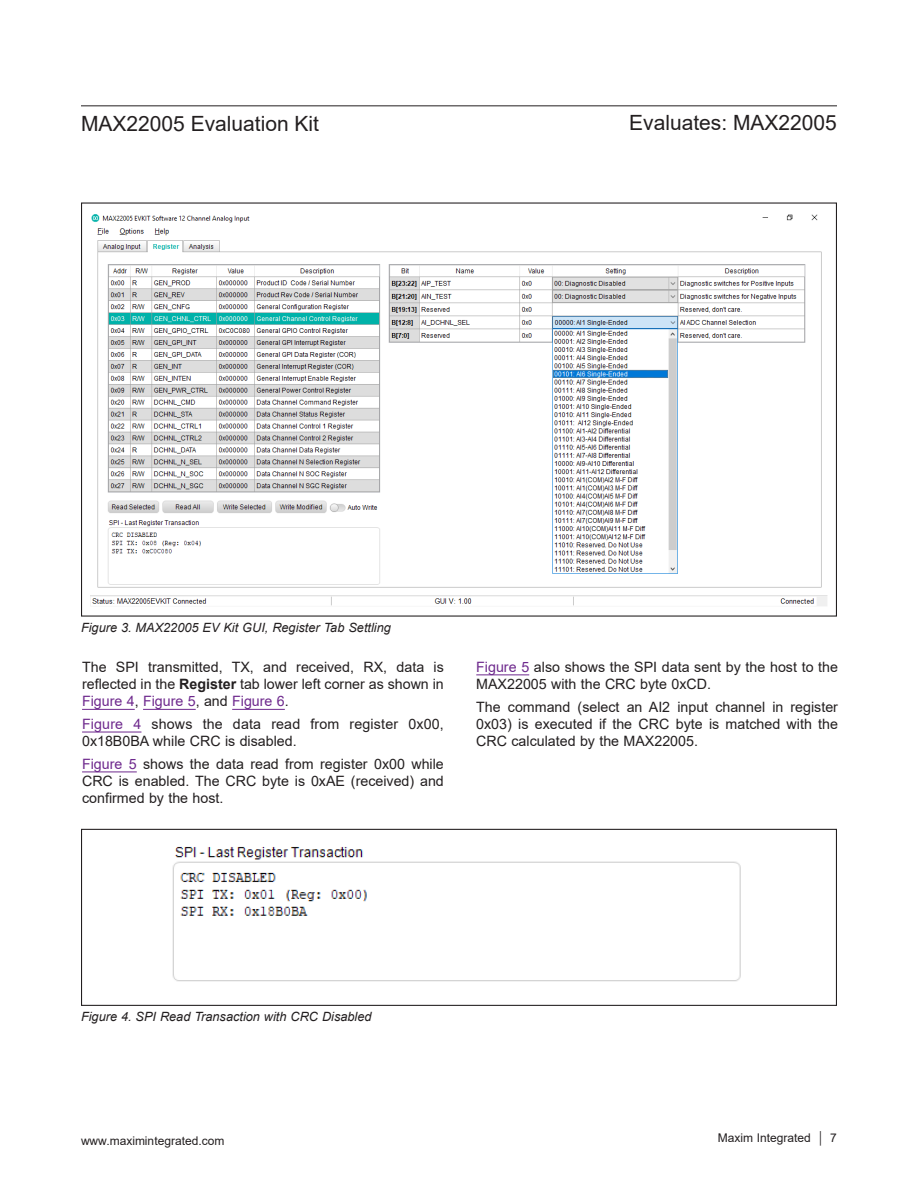
<style>
.page{position:relative;width:918px;height:1188px;background:#fff}
.page>*{position:absolute;margin:0;border:0;box-sizing:border-box;transform-origin:0 0}
.t1{font:21px "Arial";color:#231f20}
.Body_Text{font:14.25px/17.2px "Arial";color:#231f20;text-align:justify}
.Caption_-_Figures{font:italic 12.75px "Arial";color:#231f20}
.t2{font:12px "Arial";color:#231f20}
.s1{font-weight:700}
.s2{color:#6e298d}
</style>
<div class="page">
<hr style="left:81px;top:105px;width:756px;height:1px;background:#231f20">
<hr style="left:82px;top:709px;width:53px;height:1px;background:#6e298d">
<hr style="left:143px;top:709px;width:53px;height:1px;background:#6e298d">
<hr style="left:232px;top:709px;width:53px;height:1px;background:#6e298d">
<hr style="left:82px;top:732px;width:59px;height:1px;background:#6e298d">
<hr style="left:82px;top:772px;width:55px;height:1px;background:#6e298d">
<hr style="left:476px;top:675px;width:53px;height:1px;background:#6e298d">
<img style="left:90px;top:214px;width:738px;height:392px">
<img style="left:172px;top:847px;width:569px;height:135px">
<div style="left:81px;top:829px;width:756px;height:177px;border:1px solid #231f20"></div>
<h1 class="t1" style="left:81px;top:109px;width:240px">MAX22005 Evaluation Kit</h1>
<h1 class="t1" style="left:629px;top:108px;width:209px">Evaluates: MAX22005</h1>
<p class="Caption_-_Figures" style="left:81px;top:619px;width:311px">Figure 3. MAX22005 EV Kit GUI, Register Tab Settling</p>
<p class="Body_Text" style="left:82px;top:658px;width:363px">The SPI transmitted, TX, and received, RX, data is reflected in the <span class="s1">Register</span> tab lower left corner as shown in <span class="s2">Figure 4</span>, <span class="s2">Figure 5</span>, and <span class="s2">Figure 6</span>.</p>
<p class="Body_Text" style="left:82px;top:715px;width:363px"><span class="s2">Figure 4</span> shows the data read from register 0x00,<br>0x18B0BA while CRC is disabled.</p>
<p class="Body_Text" style="left:82px;top:755px;width:363px"><span class="s2">Figure 5</span> shows the data read from register 0x00 while CRC is enabled. The CRC byte is 0xAE (received) and confirmed by the host.</p>
<p class="Body_Text" style="left:476px;top:658px;width:363px"><span class="s2">Figure 5</span> also shows the SPI data sent by the host to the<br>MAX22005 with the CRC byte 0xCD.</p>
<p class="Body_Text" style="left:476px;top:698px;width:363px">The command (select an AI2 input channel in register 0x03) is executed if the CRC byte is matched with the CRC calculated by the MAX22005.</p>
<p class="Caption_-_Figures" style="left:81px;top:1008px;width:292px">Figure 4. SPI Read Transaction with CRC Disabled</p>
<p class="t2" style="left:81px;top:1132px;width:145px">www.maximintegrated.com</p>
<p class="t2" style="left:718px;top:1129px;width:121px">Maxim Integrated │ 7</p>
</div>
